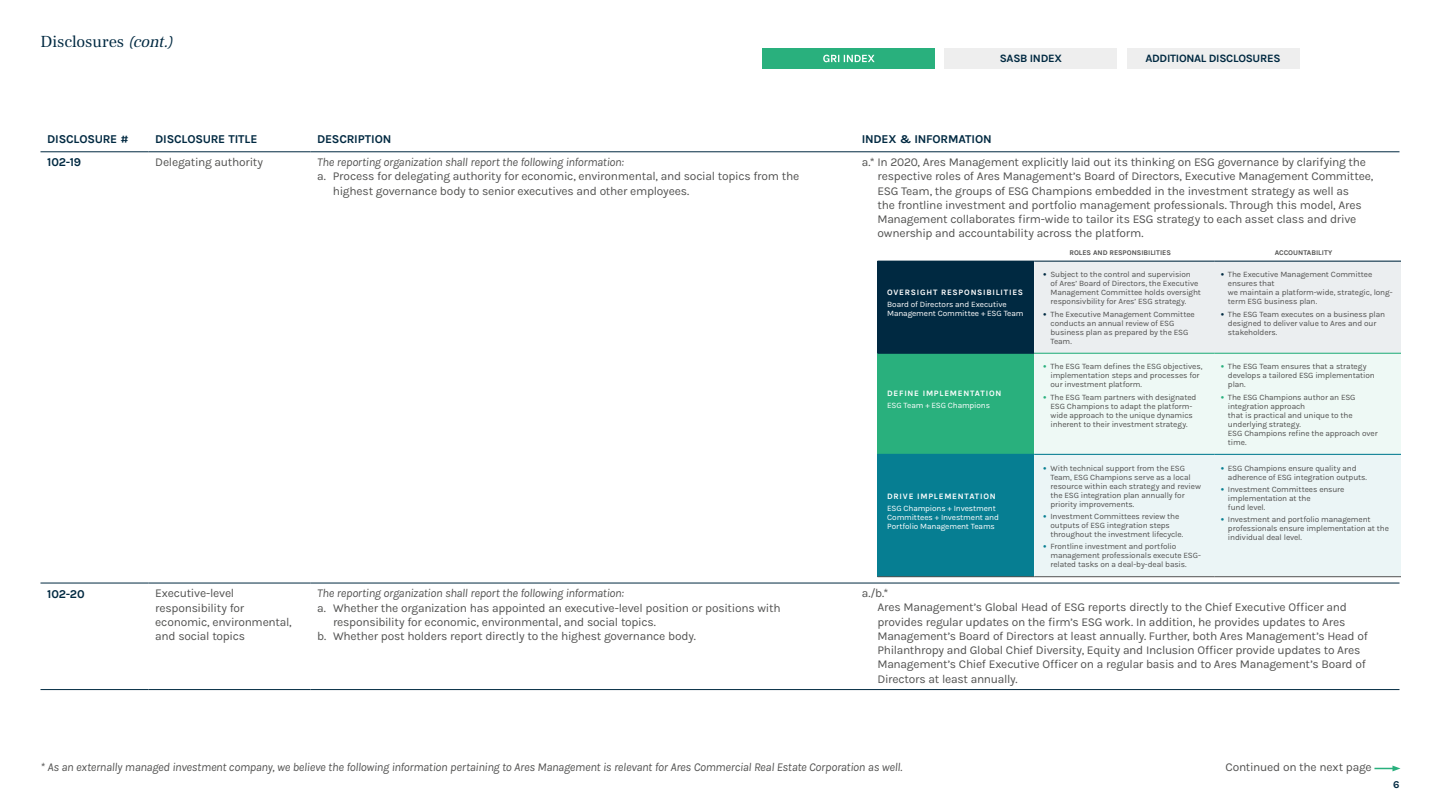
<style>
.page{position:relative;width:1440px;height:810px;background:#fff}
.page>*{position:absolute;margin:0;border:0;box-sizing:border-box;transform-origin:0 0}
.t1{font:16.5px "Frank Ruhl Libre";letter-spacing:-.005em;color:#002941}
.t2{font:12px/14.2px "Karla";letter-spacing:-.02em;color:#525251}
.t3{font:italic 12px "Karla";letter-spacing:-.025em;color:#525251}
.t4{font:700 12px "Karla";letter-spacing:-.015em;color:#002941}
.t5{font:700 11.25px "Karla";letter-spacing:-.025em;color:#002941}
.t6{font:700 10.5px "Karla";color:#002941}
.t7{font:8.25px/9px "Karla";letter-spacing:-.015em;color:#525251}
.t8{font:8.25px/8.6px "Karla";letter-spacing:-.015em;color:#fff}
.t9{font:700 8.25px "Karla";letter-spacing:.09em;color:#fff}
.t10{font:700 7.2px "Karla";letter-spacing:-.005em;color:#525251}
.s1{font-style:italic}
.s2{font-family:"Frank Ruhl Libre";color:#002941}
.s3{font-family:"Frank Ruhl Libre";color:#29b07d}
.s4{font-family:"Frank Ruhl Libre";color:#067e92}
</style>
<div class="page">
<hr style="left:40px;top:152px;width:108px;height:1px;background:#002941">
<hr style="left:148px;top:152px;width:162px;height:1px;background:#002941">
<hr style="left:310px;top:152px;width:545px;height:1px;background:#002941">
<hr style="left:855px;top:152px;width:545px;height:1px;background:#002941">
<hr style="left:40px;top:583px;width:108px;height:1px;background:#002941">
<hr style="left:148px;top:583px;width:162px;height:1px;background:#002941">
<hr style="left:310px;top:583px;width:545px;height:1px;background:#002941">
<hr style="left:855px;top:583px;width:545px;height:1px;background:#002941">
<hr style="left:40px;top:689px;width:108px;height:1px;background:#002941">
<hr style="left:148px;top:689px;width:162px;height:1px;background:#002941">
<hr style="left:310px;top:689px;width:545px;height:1px;background:#002941">
<hr style="left:855px;top:689px;width:545px;height:1px;background:#002941">
<div style="left:878px;top:261px;width:156px;height:92px;background:#002941"></div>
<div style="left:878px;top:353px;width:156px;height:101px;background:#29b07d"></div>
<div style="left:878px;top:454px;width:156px;height:123px;background:#067e92"></div>
<div style="left:1034px;top:262px;width:367px;height:315px;background:#ebf5f5"></div>
<hr style="left:1034px;top:261px;width:180px;height:1px;background:#002941">
<hr style="left:1214px;top:261px;width:187px;height:1px;background:#002941">
<hr style="left:1034px;top:353px;width:180px;height:1px;background:#29b07d">
<hr style="left:1214px;top:353px;width:187px;height:1px;background:#29b07d">
<hr style="left:1034px;top:454px;width:180px;height:1px;background:#067e92">
<hr style="left:1214px;top:454px;width:187px;height:1px;background:#067e92">
<hr style="left:878px;top:577px;width:156px;height:1px;background:#525251">
<hr style="left:1034px;top:577px;width:180px;height:1px;background:#525251">
<hr style="left:1214px;top:577px;width:187px;height:1px;background:#525251">
<hr style="left:878px;top:353px;width:156px;height:1px;background:#002941">
<div style="left:945px;top:49px;width:172px;height:20px;background:#eee"></div>
<div style="left:1127px;top:49px;width:172px;height:20px;background:#eee"></div>
<svg style="left:1374px;top:766px;width:27px;height:5px"></svg>
<div style="left:763px;top:49px;width:172px;height:20px;background:#29b07d"></div>
<svg style="left:823px;top:55px;width:52px;height:7px"></svg>
<h1 class="t1" style="left:40px;top:32px;width:138px">Disclosures <span class="s1">(cont.)</span></h1>
<h3 class="t5" style="left:1000px;top:51px;width:64px">SASB INDEX</h3>
<h3 class="t5" style="left:1145px;top:51px;width:137px">ADDITIONAL DISCLOSURES</h3>
<h2 class="t4" style="left:47px;top:131px;width:83px">DISCLOSURE #</h2>
<h2 class="t4" style="left:155px;top:131px;width:104px">DISCLOSURE TITLE</h2>
<h2 class="t4" style="left:317px;top:131px;width:76px">DESCRIPTION</h2>
<h2 class="t4" style="left:862px;top:131px;width:132px">INDEX &amp; INFORMATION</h2>
<h2 class="t4" style="left:47px;top:155px;width:35px">102-19</h2>
<h2 class="t2" style="left:155px;top:155px;width:109px">Delegating authority</h2>
<h2 class="t3" style="left:317px;top:154px;width:308px">The reporting organization shall report the following information:</h2>
<h2 class="t2" style="left:333px;top:169px;width:468px;text-indent:-16px">a. Process for delegating authority for economic, environmental, and social topics from the highest governance body to senior executives and other employees.</h2>
<p class="t2" style="left:877px;top:155px;width:497px;text-indent:-16px">a.* In 2020, Ares Management explicitly laid out its thinking on ESG governance by clarifying the respective roles of Ares Management’s Board of Directors, Executive Management Committee, ESG Team, the groups of ESG Champions embedded in the investment strategy as well as<br>the frontline investment and portfolio management professionals. Through this model, Ares Management collaborates firm-wide to tailor its ESG strategy to each asset class and drive ownership and accountability across the platform.</p>
<h2 class="t4" style="left:47px;top:586px;width:39px">102-20</h2>
<h2 class="t2" style="left:155px;top:586px;width:138px">Executive-level responsibility for economic, environmental, and social topics</h2>
<h2 class="t3" style="left:317px;top:586px;width:308px">The reporting organization shall report the following information:</h2>
<h2 class="t2" style="left:317px;top:600px;width:465px">a. Whether the organization has appointed an executive-level position or positions with</h2>
<h2 class="t2" style="left:333px;top:614px;width:325px">responsibility for economic, environmental, and social topics.</h2>
<h2 class="t2" style="left:317px;top:628px;width:380px">b. Whether post holders report directly to the highest governance body.</h2>
<p class="t9" style="left:887px;top:287px;width:137px">OVERSIGHT RESPONSIBILITIES</p>
<p class="t8" style="left:887px;top:300px;width:138px">Board of Directors and Executive<br>Management Committee + ESG Team</p>
<p class="t9" style="left:887px;top:388px;width:116px">DEFINE IMPLEMENTATION</p>
<p class="t8" style="left:887px;top:401px;width:104px">ESG Team + ESG Champions</p>
<p class="t9" style="left:887px;top:491px;width:110px">DRIVE IMPLEMENTATION</p>
<p class="t8" style="left:887px;top:504px;width:113px">ESG Champions + Investment<br>Committees + Investment and<br>Portfolio Management Teams</p>
<p class="t10" style="left:1069px;top:248px;width:103px">ROLES AND RESPONSIBILITIES</p>
<p class="t10" style="left:1275px;top:248px;width:59px">ACCOUNTABILITY</p>
<p class="t7" style="left:1051px;top:270px;width:152px;text-indent:-7px"><span class="s2">•</span> Subject to the control and supervision<br>of Ares’ Board of Directors, the Executive Management Committee holds oversight responsivbility for Ares’ ESG strategy.</p>
<p class="t7" style="left:1051px;top:309px;width:146px;text-indent:-7px"><span class="s2">•</span> The Executive Management Committee conducts an annual review of ESG business plan as prepared by the ESG<br>Team.</p>
<p class="t7" style="left:1051px;top:362px;width:154px;text-indent:-7px"><span class="s3">•</span> The ESG Team defines the ESG objectives, implementation steps and processes for our investment platform.</p>
<p class="t7" style="left:1043px;top:392px;width:155px;text-align:center"><span class="s3">•</span> The ESG Team partners with designated ESG Champions to adapt the platform&shy;wide approach to the unique dynamics inherent to their investment strategy.</p>
<p class="t7" style="left:1051px;top:463px;width:152px;text-indent:-7px"><span class="s4">•</span> With technical support from the ESG Team, ESG Champions serve as a local resource within each strategy and review the ESG integration plan annually for priority improvements.</p>
<p class="t7" style="left:1051px;top:511px;width:134px;text-indent:-7px"><span class="s4">•</span> Investment Committees review the outputs of ESG integration steps throughout the investment lifecycle.</p>
<p class="t7" style="left:1051px;top:542px;width:152px;text-indent:-7px"><span class="s4">•</span> Frontline investment and portfolio management professionals execute ESG&shy;related tasks on a deal-by-deal basis.</p>
<p class="t7" style="left:1228px;top:270px;width:166px;text-indent:-7px"><span class="s2">•</span> The Executive Management Committee ensures that<br>we maintain a platform-wide, strategic, long&shy;term ESG business plan.</p>
<p class="t7" style="left:1228px;top:309px;width:159px;text-indent:-7px"><span class="s2">•</span> The ESG Team executes on a business plan designed to deliver value to Ares and our stakeholders.</p>
<p class="t7" style="left:1228px;top:362px;width:148px;text-indent:-7px"><span class="s3">•</span> The ESG Team ensures that a strategy develops a tailored ESG implementation plan.</p>
<p class="t7" style="left:1228px;top:392px;width:151px;text-indent:-7px"><span class="s3">•</span> The ESG Champions author an ESG integration approach<br>that is practical and unique to the underlying strategy.<br>ESG Champions refine the approach over time.</p>
<p class="t7" style="left:1228px;top:463px;width:141px;text-indent:-7px"><span class="s4">•</span> ESG Champions ensure quality and adherence of ESG integration outputs.</p>
<p class="t7" style="left:1228px;top:484px;width:118px;text-indent:-7px"><span class="s4">•</span> Investment Committees ensure implementation at the<br>fund level.</p>
<p class="t7" style="left:1228px;top:515px;width:163px;text-indent:-7px"><span class="s4">•</span> Investment and portfolio management professionals ensure implementation at the individual deal level.</p>
<p class="t2" style="left:878px;top:586px;width:492px;text-indent:-16px">a./b.*<br>Ares Management’s Global Head of ESG reports directly to the Chief Executive Officer and provides regular updates on the firm’s ESG work. In addition, he provides updates to Ares Management’s Board of Directors at least annually. Further, both Ares Management’s Head of Philanthropy and Global Chief Diversity, Equity and Inclusion Officer provide updates to Ares Management’s Chief Executive Officer on a regular basis and to Ares Management’s Board of Directors at least annually.</p>
<h2 class="t3" style="left:40px;top:759px;width:863px">* As an externally managed investment company, we believe the following information pertaining to Ares Management is relevant for Ares Commercial Real Estate Corporation as well.</h2>
<h2 class="t2" style="left:1225px;top:760px;width:148px">Continued on the next page</h2>
<p class="t6" style="left:1393px;top:778px;width:8px">6</p>
</div>
